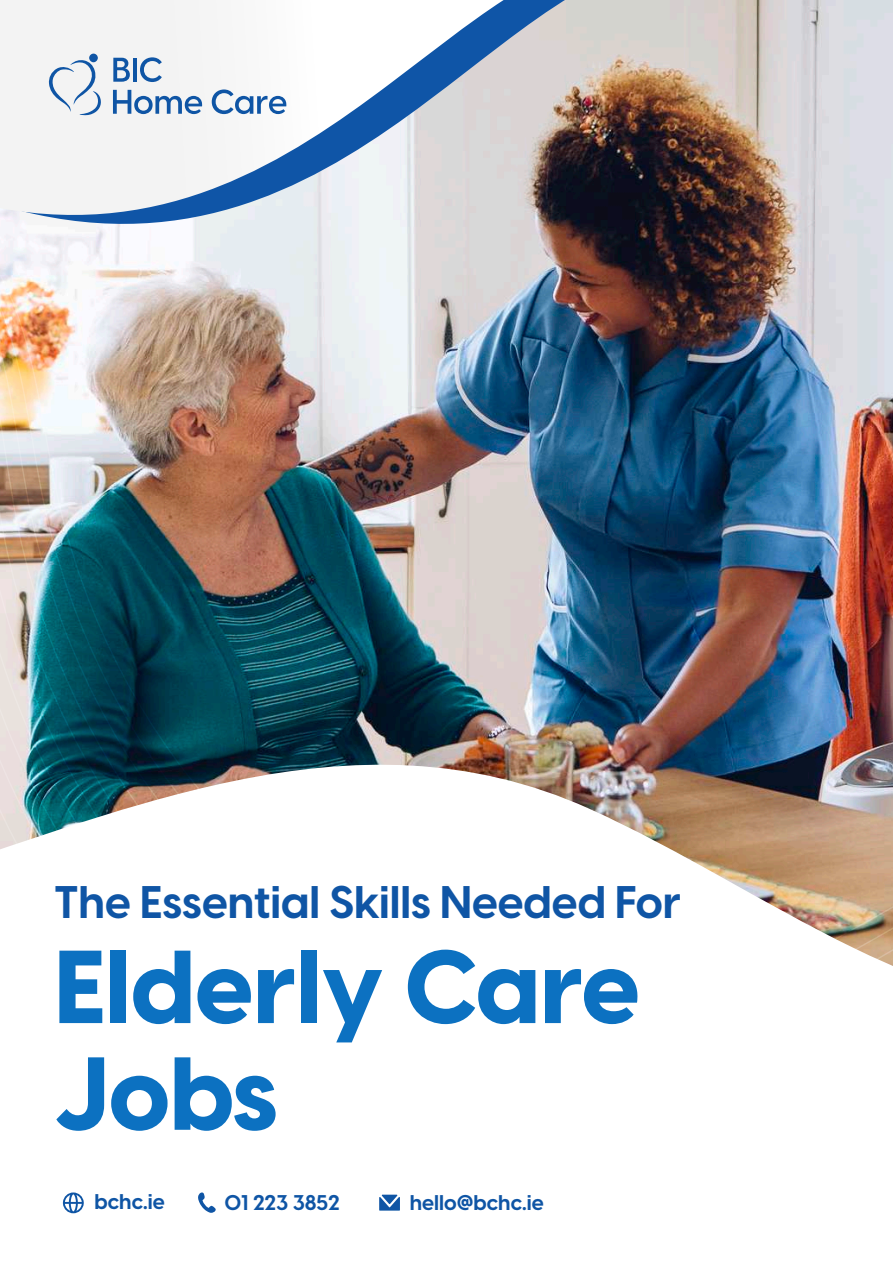
<style>
.page{position:relative;width:893px;height:1263px;background:#fff}
.page>*{position:absolute;margin:0;border:0;box-sizing:border-box;transform-origin:0 0}
.t1{font:800 102px/106.6px "Visby CF";color:#0c71c1}
.t2{font:700 45px "Visby CF";color:#0f55a5}
.t3{font:700 21px "Visby CF";color:#0f55a5}
</style>
<div class="page">
<img style="left:2px;top:286px;width:891px;height:5px">
<img style="left:0;top:291px;width:893px;height:923px">
<img style="left:0;top:314px;width:893px;height:889px">
<img style="left:0;top:0;width:893px;height:286px">
<svg style="left:0;top:0;width:504px;height:239px"></svg>
<svg style="left:48px;top:59px;width:54px;height:56px"></svg>
<div style="left:89px;top:54px;width:9px;height:8px;background:#0f55a5;border-radius:50%"></div>
<svg style="left:113px;top:58px;width:17px;height:24px"></svg>
<hr style="left:133px;top:58px;width:4px;height:24px;background:#0f55a5">
<svg style="left:140px;top:57px;width:22px;height:25px"></svg>
<svg style="left:113px;top:90px;width:90px;height:24px"></svg>
<svg style="left:212px;top:89px;width:75px;height:25px"></svg>
<svg style="left:379px;top:1195px;width:21px;height:15px"></svg>
<svg style="left:198px;top:1192px;width:18px;height:21px"></svg>
<svg style="left:63px;top:1192px;width:21px;height:21px"></svg>
<h2 class="t2" style="left:55px;top:873px;width:628px">The Essential Skills Needed For</h2>
<h1 class="t1" style="left:55px;top:935px;width:587px">Elderly Care<br>Jobs</h1>
<p class="t3" style="left:94px;top:1188px;width:72px">bchc.ie</p>
<p class="t3" style="left:224px;top:1189px;width:117px">01 223 3852</p>
<p class="t3" style="left:410px;top:1189px;width:136px">hello@bchc.ie</p>
</div>
